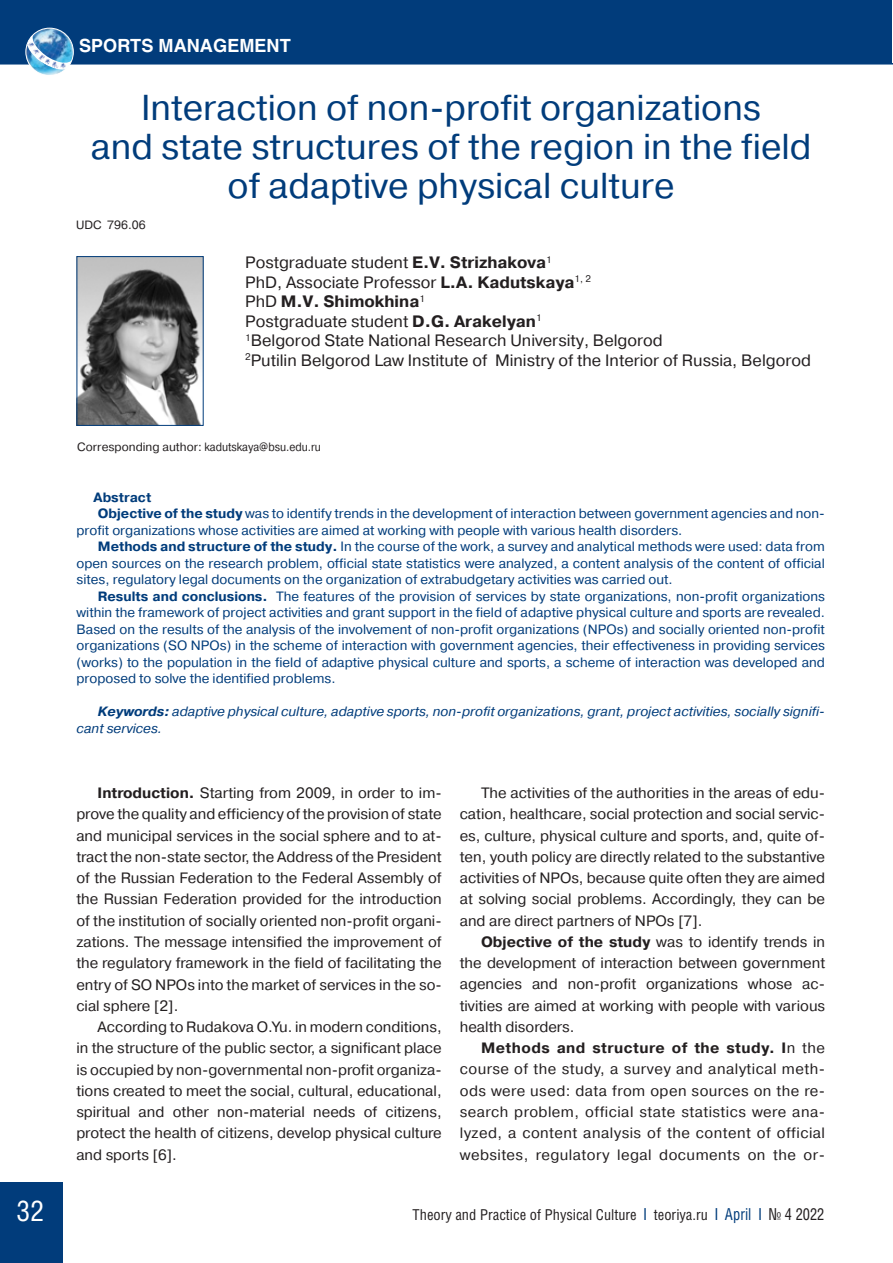
<style>
.page{position:relative;width:893px;height:1263px;background:#fff}
.page>*{position:absolute;margin:0;border:0;box-sizing:border-box;transform-origin:0 0}
.t1{font:36px/39px "Pragmatica C";color:#013c7b;text-align:center}
.t2{font:28.5px "Helios Cond C";color:#fff}
.t3{font:700 18px "Helios C";color:#fff}
.t4{font:16.5px/19.5px "Pragmatica C";color:#231f20}
.t5{font:15px/21.3px "Pragmatica C";color:#231f20;text-align:justify}
.t6{font:15px "Helios Cond C";color:#231f20}
.t7{font:13.5px "Pragmatica C";color:#013c7b}
.t8{font:italic 13.5px/16.5px "Pragmatica C";color:#013c7b}
.t9{font:700 13.5px "Pragmatica C";color:#013c7b}
.t10{font:12px "Pragmatica C";color:#231f20}
.s1{font-weight:700}
.s2{font-weight:700;font-size:16.5px;color:#013c7b}
.s3{font-size:16.5px;color:#013c7b}
.s4{font-size:16.5px}
</style>
<div class="page">
<hr style="left:0;top:63px;width:893px;height:2px;background:#013c7b">
<div style="left:0;top:1182px;width:62px;height:81px;background:#013c7b"></div>
<div style="left:1px;top:0;width:891px;height:64px;background:#013c7b"></div>
<img style="left:79px;top:258px;width:123px;height:166px">
<div style="left:77px;top:256px;width:127px;height:170px;border:1px solid #013c7b"></div>
<img style="left:34px;top:28px;width:45px;height:46px">
<div style="left:26px;top:28px;width:47px;height:48px;border:1px solid #fff;border-radius:50%"></div>
<svg style="left:26px;top:33px;width:46px;height:40px;background:#7db0d4"></svg>
<p class="t3" style="left:79px;top:35px;width:213px">SPORTS MANAGEMENT</p>
<h1 class="t1" style="left:91px;top:89px;width:722px">Interaction of non-profit organizations<br>and state structures of the region in the field of adaptive physical culture</h1>
<p class="t10" style="left:76px;top:219px;width:71px">UDC 796.06</p>
<p class="t4" style="left:245px;top:253px;width:567px">Postgraduate student <span class="s1">E.V. Strizhakova</span><sup>1<br></sup>PhD, Associate Professor <span class="s1">L.A. Kadutskaya</span><sup>1,</sup> <sup>2<br></sup>PhD <span class="s1">M.V. Shimokhina</span><sup>1<br></sup>Postgraduate student <span class="s1">D.G. Arakelyan</span><sup>1<br>1</sup>Belgorod State National Research University, Belgorod<br><sup>2</sup>Putilin Belgorod Law Institute of Ministry of the Interior of Russia, Belgorod</p>
<p class="t10" style="left:77px;top:440px;width:245px">Corresponding author: kadutskaya@bsu.edu.ru</p>
<p class="t9" style="left:94px;top:489px;width:59px">Abstract</p>
<p class="t7" style="left:98px;top:506px;width:728px"><span class="s1">Objective of the study</span> was to identify trends in the development of interaction between government agencies and non-</p>
<p class="t7" style="left:77px;top:522px;width:607px">profit organizations whose activities are aimed at working with people with various health disorders.</p>
<p class="t7" style="left:98px;top:539px;width:728px"><span class="s1">Methods and structure of the study.</span> In the course of the work, a survey and analytical methods were used: data from</p>
<p class="t7" style="left:77px;top:555px;width:750px">open sources on the research problem, official state statistics were analyzed, a content analysis of the content of official</p>
<p class="t7" style="left:77px;top:572px;width:598px">sites, regulatory legal documents on the organization of extrabudgetary activities was carried out.</p>
<p class="t7" style="left:98px;top:588px;width:729px"><span class="s1">Results and conclusions.</span> The features of the provision of services by state organizations, non-profit organizations</p>
<p class="t7" style="left:77px;top:605px;width:750px">within the framework of project activities and grant support in the field of adaptive physical culture and sports are revealed.</p>
<p class="t7" style="left:77px;top:621px;width:750px">Based on the results of the analysis of the involvement of non-profit organizations (NPOs) and socially oriented non-profit</p>
<p class="t7" style="left:77px;top:638px;width:750px">organizations (SO NPOs) in the scheme of interaction with government agencies, their effectiveness in providing services</p>
<p class="t7" style="left:77px;top:654px;width:750px">(works) to the population in the field of adaptive physical culture and sports, a scheme of interaction was developed and</p>
<p class="t7" style="left:77px;top:671px;width:260px">proposed to solve the identified problems.</p>
<p class="t8" style="left:77px;top:703px;width:750px;text-indent:21px"><span class="s1">Keywords:</span> adaptive physical culture, adaptive sports, non-profit organizations, grant, project activities, socially signifi&shy;cant services.</p>
<p class="t5" style="left:76px;top:782px;width:367px;text-indent:21px"><span class="s1">Introduction.</span> Starting from 2009, in order to im&shy;prove the quality and efficiency of the provision of state and municipal services in the social sphere and to at&shy;tract the non-state sector, the Address of the President of the Russian Federation to the Federal Assembly of the Russian Federation provided for the introduction of the institution of socially oriented non-profit organi&shy;zations. The message intensified the improvement of the regulatory framework in the field of facilitating the entry of SO NPOs into the market of services in the so&shy;cial sphere [2].</p>
<p class="t5" style="left:76px;top:1016px;width:367px;text-indent:21px">According to Rudakova O.Yu. in modern conditions, in the structure of the public sector, a significant place is occupied by non-governmental non-profit organiza&shy;tions created to meet the social, cultural, educational, spiritual and other non-material needs of citizens, protect the health of citizens, develop physical culture and sports [6].</p>
<p class="t5" style="left:460px;top:782px;width:367px;text-indent:21px">The activities of the authorities in the areas of edu&shy;cation, healthcare, social protection and social servic&shy;es, culture, physical culture and sports, and, quite of&shy;ten, youth policy are directly related to the substantive activities of NPOs, because quite often they are aimed at solving social problems. Accordingly, they can be and are direct partners of NPOs [7].</p>
<p class="t5" style="left:460px;top:931px;width:367px;text-indent:21px"><span class="s1">Objective of the study</span> was to identify trends in the development of interaction between government agencies and non-profit organizations whose ac&shy;tivities are aimed at working with people with various health disorders.</p>
<p class="t5" style="left:460px;top:1037px;width:367px;text-indent:21px"><span class="s1">Methods and structure of the study. I</span>n the course of the study, a survey and analytical meth&shy;ods were used: data from open sources on the re&shy;search problem, official state statistics were ana&shy;lyzed, a content analysis of the content of official websites, regulatory legal documents on the or-</p>
<h2 class="t2" style="left:17px;top:1194px;width:29px">32</h2>
<p class="t6" style="left:413px;top:1205px;width:413px">Theory and Practice of Physical Culture <span class="s2">|</span> teoriya.ru <span class="s2">|</span> <span class="s3">April</span> <span class="s2">|</span> <span class="s4">№ 4 2022</span></p>
</div>
